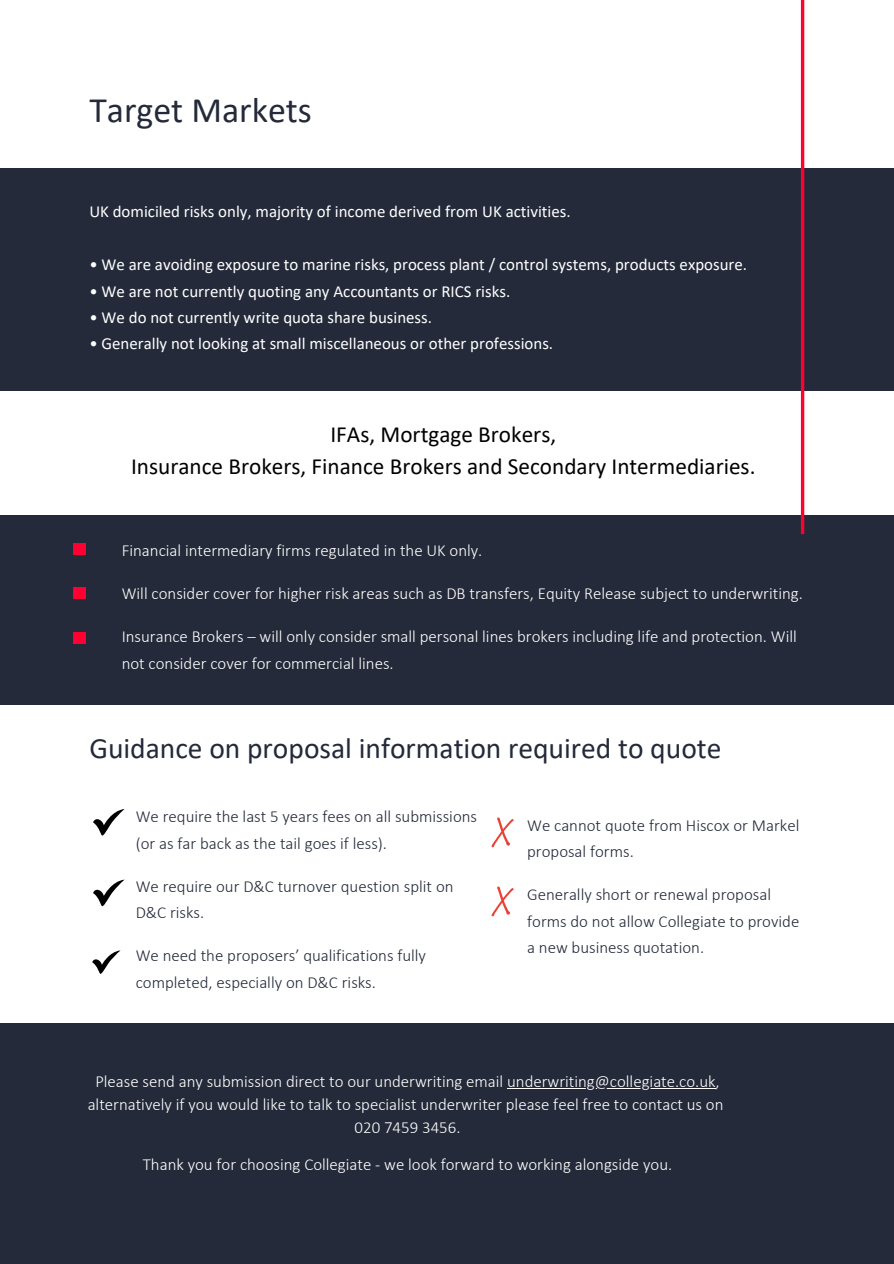
<style>
.page{position:relative;width:894px;height:1264px;background:#fff}
.page>*{position:absolute;margin:0;border:0;box-sizing:border-box;transform-origin:0 0}
.t1{font:35.85px "Calibri";color:#242a39}
.t2{font:29.55px "Calibri";color:#242a39}
.t3{font:23.25px/31.7px "Calibri";color:#000;text-align:center}
.t4{font:300 16.8px/26.4px "Calibri";color:#fff}
.t5{font:300 16.8px/26.4px "Calibri";color:#242a39}
.t6{font:16.8px "Calibri";color:#fff}
</style>
<div class="page">
<div style="left:0;top:515px;width:893px;height:190px;background:#242a39"></div>
<div style="left:73px;top:543px;width:12px;height:11px;background:#ff0030"></div>
<svg style="left:93px;top:879px;width:31px;height:27px"></svg>
<svg style="left:92px;top:950px;width:28px;height:24px"></svg>
<svg style="left:491px;top:817px;width:22px;height:30px"></svg>
<svg style="left:491px;top:886px;width:22px;height:30px"></svg>
<svg style="left:93px;top:809px;width:31px;height:26px"></svg>
<div style="left:0;top:1022px;width:893px;height:241px;background:#242a39"></div>
<div style="left:0;top:168px;width:893px;height:223px;background:#242a39"></div>
<svg style="left:800px;top:0;width:4px;height:534px;fill:#ff0030"></svg>
<hr style="left:507px;top:1087px;width:208px;height:1px;background:#fff">
<div style="left:73px;top:587px;width:12px;height:12px;background:#ff0030"></div>
<div style="left:73px;top:631px;width:12px;height:12px;background:#ff0030"></div>
<p class="t1" style="left:89px;top:95px;width:224px">Target Markets</p>
<p class="t6" style="left:89px;top:205px;width:482px">UK domiciled risks only, majority of income derived from UK activities.</p>
<p class="t6" style="left:89px;top:257px;width:659px">• We are avoiding exposure to marine risks, process plant / control systems, products exposure.</p>
<p class="t6" style="left:89px;top:284px;width:422px">• We are not currently quoting any Accountants or RICS risks.</p>
<h2 class="t6" style="left:89px;top:310px;width:344px">• We do not currently write quota share business.</h2>
<p class="t6" style="left:89px;top:337px;width:465px">• Generally not looking at small miscellaneous or other professions.</p>
<p class="t3" style="left:131px;top:420px;width:625px">IFAs, Mortgage Brokers,<br>Insurance Brokers, Finance Brokers and Secondary Intermediaries.</p>
<p class="t4" style="left:122px;top:538px;width:362px">Financial intermediary firms regulated in the UK only.</p>
<p class="t4" style="left:122px;top:582px;width:682px">Will consider cover for higher risk areas such as DB transfers, Equity Release subject to underwriting.</p>
<h3 class="t4" style="left:122px;top:625px;width:676px">Insurance Brokers – will only consider small personal lines brokers including life and protection. Will not consider cover for commercial lines.</h3>
<p class="t2" style="left:89px;top:736px;width:633px">Guidance on proposal information required to quote</p>
<p class="t5" style="left:136px;top:805px;width:343px">We require the last 5 years fees on all submissions (or as far back as the tail goes if less).</p>
<h1 class="t5" style="left:136px;top:874px;width:319px">We require our D&amp;C turnover question split on<br>D&amp;C risks.</h1>
<p class="t5" style="left:136px;top:943px;width:292px">We need the proposers’ qualifications fully completed, especially on D&amp;C risks.</p>
<p class="t5" style="left:527px;top:813px;width:273px">We cannot quote from Hiscox or Markel proposal forms.</p>
<p class="t5" style="left:527px;top:882px;width:273px">Generally short or renewal proposal forms do not allow Collegiate to provide a new business quotation.</p>
<p class="t4" style="left:95px;top:1069px;width:625px">Please send any submission direct to our underwriting email underwriting@collegiate.co.uk,</p>
<p class="t4" style="left:88px;top:1094px;width:637px;line-height:22.8px;text-align:center">alternatively if you would like to talk to specialist underwriter please feel free to contact us on<br>020 7459 3456.</p>
<p class="t4" style="left:143px;top:1152px;width:530px">Thank you for choosing Collegiate - we look forward to working alongside you.</p>
</div>
